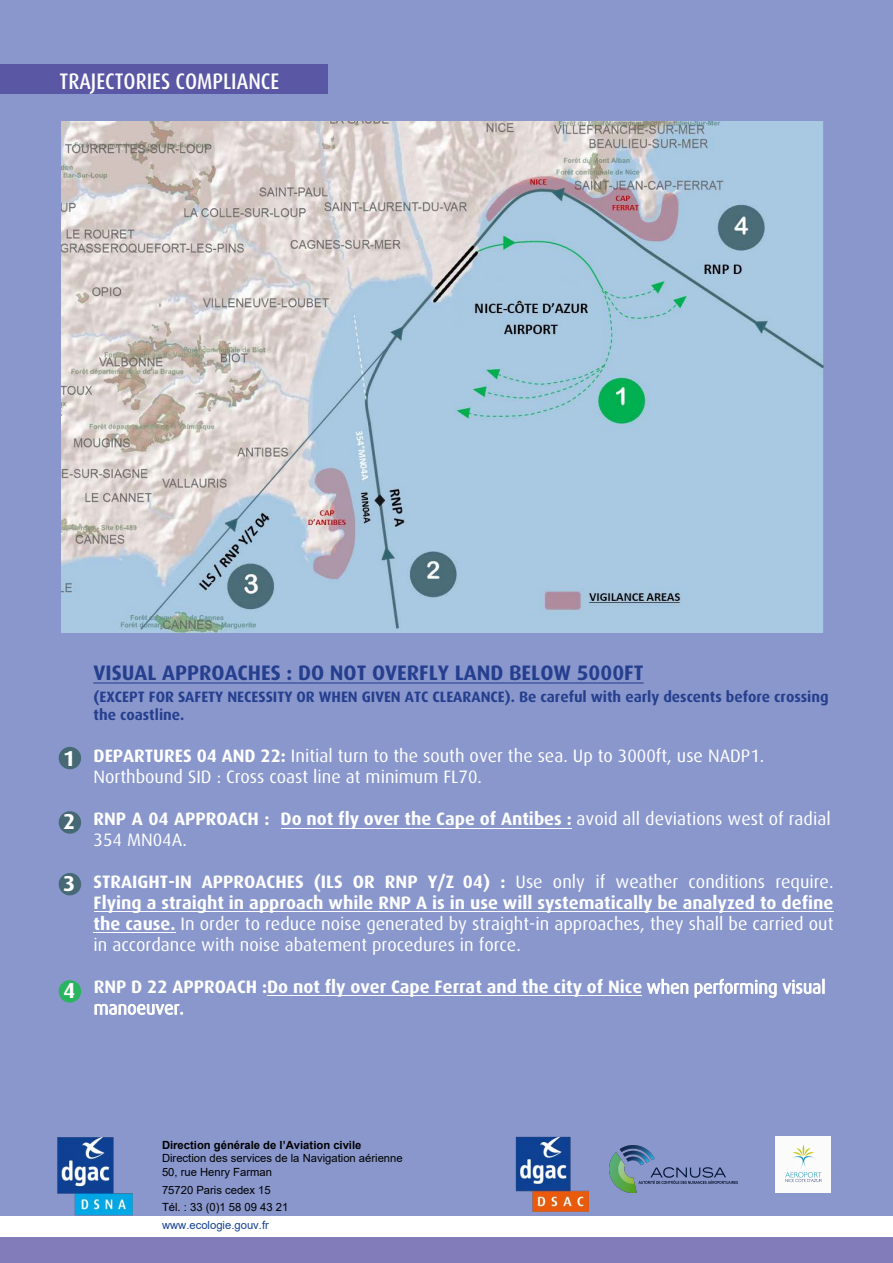
<style>
.page{position:relative;width:893px;height:1263px;background:#fff}
.page>*{position:absolute;margin:0;border:0;box-sizing:border-box;transform-origin:0 0}
.t1{font:500 condensed 22.5px "Dax OT";color:#fff}
.t2{font:700 21.6px "Dax OT";color:#fff}
.t3{font:700 21px "Dax OT";color:#253f8e}
.t4{font:18px/21px "Dax OT";color:#fff}
.t5{font:700 18px/21px "Dax OT";color:#fff}
.t6{font:700 15px/18px "Dax OT";color:#253f8e}
.t7{font:11.25px/13.5px "Arial";color:#000}
.t8{font:700 11.25px "Arial";color:#000}
.t9{font:11.25px "Arial";color:#164194}
.s1{font-weight:700}
.s2{font-weight:400}
</style>
<div class="page">
<div style="left:0;top:0;width:893px;height:1216px;background:#8997cc"></div>
<div style="left:0;top:64px;width:327px;height:30px;background:#5a57a5"></div>
<hr style="left:93px;top:682px;width:551px;height:1px;background:#253f8e">
<hr style="left:267px;top:995px;width:375px;height:1px;background:#fff">
<hr style="left:94px;top:932px;width:82px;height:1px;background:#fff">
<hr style="left:94px;top:911px;width:739px;height:1px;background:#fff">
<hr style="left:281px;top:827px;width:290px;height:1px;background:#fff">
<div style="left:59px;top:747px;width:22px;height:22px;background:#466975;border-radius:50%"></div>
<div style="left:59px;top:811px;width:22px;height:23px;background:#466975;border-radius:50%"></div>
<div style="left:59px;top:873px;width:22px;height:22px;background:#466975;border-radius:50%"></div>
<div style="left:59px;top:980px;width:22px;height:23px;background:#2bb45f;border-radius:50%"></div>
<img style="left:57px;top:1137px;width:76px;height:78px">
<div style="left:0;top:1238px;width:893px;height:25px;background:#827cba"></div>
<img style="left:61px;top:122px;width:763px;height:511px">
<img style="left:515px;top:1137px;width:74px;height:75px">
<img style="left:609px;top:1145px;width:129px;height:48px">
<img style="left:775px;top:1137px;width:56px;height:56px">
<p class="t1" style="left:60px;top:66px;width:221px">TRAJECTORIES COMPLIANCE</p>
<p class="t2" style="left:63px;top:747px;width:14px">1</p>
<p class="t2" style="left:63px;top:810px;width:14px">2</p>
<p class="t2" style="left:63px;top:871px;width:14px">3</p>
<p class="t2" style="left:63px;top:978px;width:14px">4</p>
<p class="t3" style="left:94px;top:661px;width:551px">VISUAL APPROACHES : DO NOT OVERFLY LAND BELOW 5000FT</p>
<p class="t6" style="left:94px;top:688px;width:737px">(EXCEPT FOR SAFETY NECESSITY OR WHEN GIVEN ATC CLEARANCE). Be careful with early descents before crossing the coastline.</p>
<p class="t4" style="left:94px;top:745px;width:672px;line-height:21.8px"><span class="s1">DEPARTURES 04 AND 22:</span> Initial turn to the south over the sea. Up to 3000ft, use NADP1.<br>Northbound SID : Cross coast line at minimum FL70.</p>
<p class="t5" style="left:94px;top:809px;width:739px">RNP A 04 APPROACH : Do not fly over the Cape of Antibes : <span class="s2">avoid all deviations west of radial<br>354 MN04A.</span></p>
<p class="t4" style="left:94px;top:872px;width:741px;text-align:justify"><span class="s1">STRAIGHT-IN APPROACHES (ILS OR RNP Y/Z 04) :</span> Use only if weather conditions require.<br><span class="s1">Flying a straight in approach while RNP A is in use will systematically be analyzed to define the cause.</span> In order to reduce noise generated by straight-in approaches, they shall be carried out in accordance with noise abatement procedures in force.</p>
<p class="t5" style="left:94px;top:977px;width:733px">RNP D 22 APPROACH :Do not fly over Cape Ferrat and the city of Nice <span class="s2">when performing visual manoeuver.</span></p>
<p class="t8" style="left:162px;top:1136px;width:201px">Direction générale de l’Aviation civile</p>
<p class="t7" style="left:162px;top:1151px;width:242px">Direction des services de la Navigation aérienne<br>50, rue Henry Farman</p>
<p class="t7" style="left:162px;top:1181px;width:128px;line-height:16.6px">75720 Paris cedex 15<br>Tél. : 33 (0)1 58 09 43 21</p>
<p class="t9" style="left:162px;top:1217px;width:108px">www.ecologie.gouv.fr</p>
</div>
